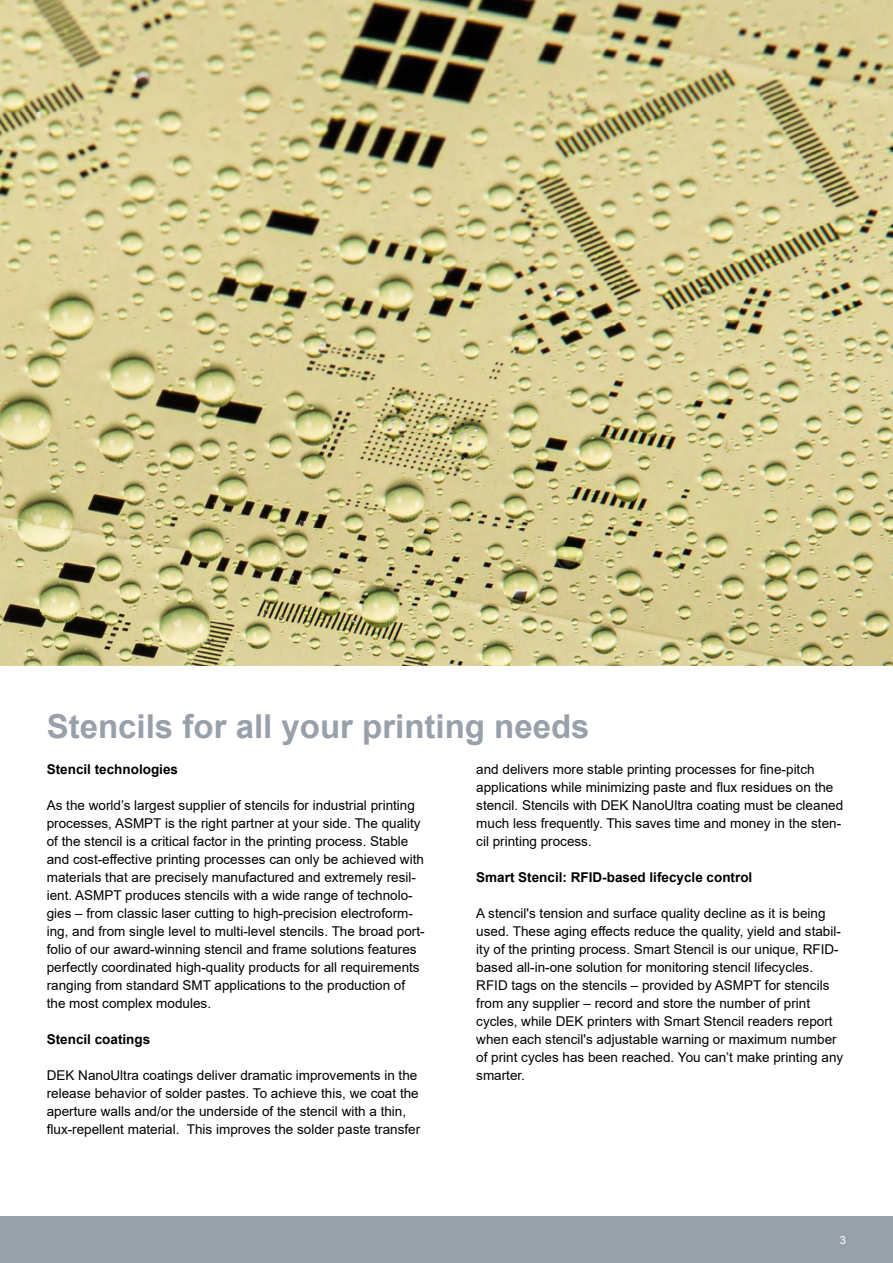
<style>
.page{position:relative;width:893px;height:1263px;background:#fff}
.page>*{position:absolute;margin:0;border:0;box-sizing:border-box;transform-origin:0 0}
.F_Fliesstext_bold_P{font:700 33px "Arial";color:#98a0aa}
.F_Fliesstext_bold_P-2{font:13.5px/18px "Arial";color:#000}
.F_Fliesstext_bold_P-3{font:700 13.5px "Arial";color:#000}
.t1{font:11.25px "Arial";color:#fff}
</style>
<div class="page">
<img style="left:0;top:0;width:893px;height:666px">
<img style="left:750px;top:47px;width:96px;height:38px">
<svg style="left:677px;top:47px;width:62px;height:34px;background:#d3c790"></svg>
<img style="left:547px;top:47px;width:124px;height:34px">
<div style="left:0;top:1216px;width:893px;height:47px;background:#98a0aa"></div>
<p class="F_Fliesstext_bold_P" style="left:47px;top:703px;width:544px">Stencils for all your printing needs</p>
<p class="F_Fliesstext_bold_P-3" style="left:47px;top:760px;width:133px">Stencil technologies</p>
<p class="F_Fliesstext_bold_P-2" style="left:47px;top:796px;width:379px">As the world’s largest supplier of stencils for industrial printing processes, ASMPT is the right partner at your side. The quality of the stencil is a critical factor in the printing process. Stable and cost-effective printing processes can only be achieved with materials that are precisely manufactured and extremely resil&shy;ient. ASMPT produces stencils with a wide range of technolo&shy;gies – from classic laser cutting to high-precision electroform&shy;ing, and from single level to multi-level stencils. The broad port&shy;folio of our award-winning stencil and frame solutions features perfectly coordinated high-quality products for all requirements ranging from standard SMT applications to the production of the most complex modules.</p>
<p class="F_Fliesstext_bold_P-3" style="left:47px;top:1030px;width:105px">Stencil coatings</p>
<p class="F_Fliesstext_bold_P-2" style="left:47px;top:1066px;width:375px">DEK NanoUltra coatings deliver dramatic improvements in the release behavior of solder pastes. To achieve this, we coat the aperture walls and/or the underside of the stencil with a thin, flux-repellent material. This improves the solder paste transfer</p>
<p class="F_Fliesstext_bold_P-2" style="left:476px;top:760px;width:368px">and delivers more stable printing processes for fine-pitch applications while minimizing paste and flux residues on the stencil. Stencils with DEK NanoUltra coating must be cleaned much less frequently. This saves time and money in the sten&shy;cil printing process.</p>
<p class="F_Fliesstext_bold_P-3" style="left:476px;top:868px;width:278px">Smart Stencil: RFID-based lifecycle control</p>
<p class="F_Fliesstext_bold_P-2" style="left:476px;top:904px;width:368px">A stencil's tension and surface quality decline as it is being used. These aging effects reduce the quality, yield and stabil&shy;ity of the printing process. Smart Stencil is our unique, RFID&shy;based all-in-one solution for monitoring stencil lifecycles.<br>RFID tags on the stencils – provided by ASMPT for stencils from any supplier – record and store the number of print cycles, while DEK printers with Smart Stencil readers report when each stencil's adjustable warning or maximum number of print cycles has been reached. You can’t make printing any smarter.</p>
<p class="t1" style="left:840px;top:1232px;width:8px">3</p>
</div>
